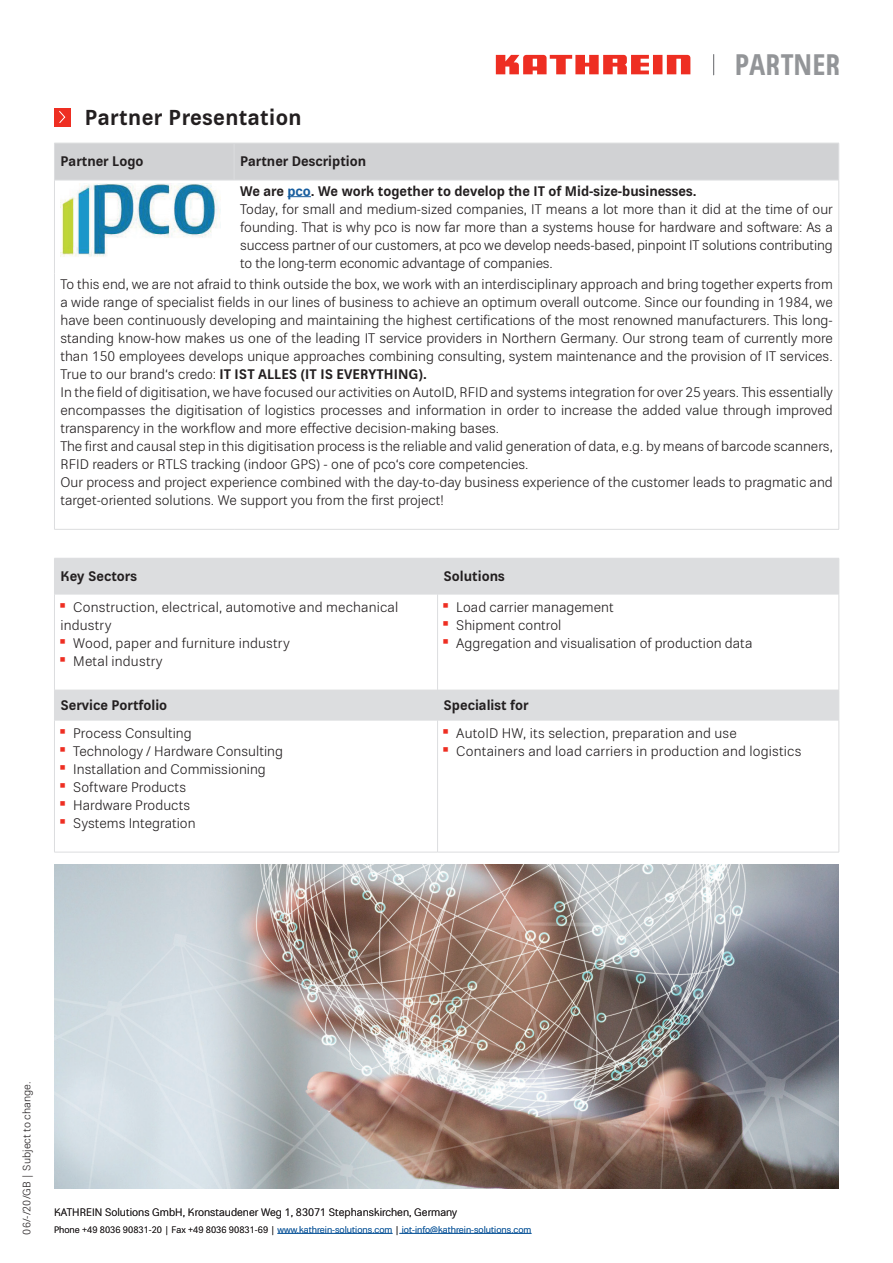
<style>
.page{position:relative;width:893px;height:1263px;background:#fff}
.page>*{position:absolute;margin:0;border:0;box-sizing:border-box;transform-origin:0 0}
.t1{font:700 condensed 29.1px "Kathrein 77";color:#939598}
.t2{font:700 21px "Kathrein Office";letter-spacing:.02em;color:#231f20}
.t3{font:13.5px/18px "Kathrein Office";color:#231f20}
.t4{font:700 13.5px/29.2px "Kathrein Office";color:#231f20}
.t5{font:10.5px "Kathrein Office";color:#231f20}
.t6{font:9px "Kathrein Office";color:#175d9e}
.s1{color:#175d9e}
.s2{font-weight:700}
.s3{font-weight:700;font-size:18px;color:#ee2e22}
.s4{color:#231f20}
</style>
<div class="page">
<svg style="left:496px;top:55px;width:194px;height:19px"></svg>
<svg style="left:713px;top:54px;width:1px;height:21px"></svg>
<img style="left:54px;top:864px;width:785px;height:18px">
<img style="left:54px;top:882px;width:785px;height:306px">
<hr style="left:278px;top:1233px;width:114px;height:1px;background:#175d9e">
<hr style="left:399px;top:1233px;width:132px;height:1px;background:#175d9e">
<div style="left:55px;top:144px;width:783px;height:36px;background:#d1d2d4"></div>
<hr style="left:54px;top:143px;width:180px;height:1px;background:#dcdddf">
<hr style="left:54px;top:143px;width:1px;height:37px;background:#dcdddf">
<hr style="left:234px;top:143px;width:605px;height:1px;background:#dcdddf">
<hr style="left:234px;top:143px;width:1px;height:37px;background:#dcdddf">
<hr style="left:838px;top:143px;width:1px;height:37px;background:#dcdddf">
<hr style="left:54px;top:180px;width:180px;height:1px;background:#dcdddf">
<hr style="left:54px;top:180px;width:1px;height:94px;background:#dcdddf">
<hr style="left:234px;top:180px;width:605px;height:1px;background:#dcdddf">
<hr style="left:838px;top:180px;width:1px;height:94px;background:#dcdddf">
<hr style="left:54px;top:274px;width:1px;height:255px;background:#dcdddf">
<hr style="left:838px;top:274px;width:1px;height:255px;background:#dcdddf">
<hr style="left:54px;top:529px;width:180px;height:1px;background:#dcdddf">
<hr style="left:234px;top:529px;width:605px;height:1px;background:#dcdddf">
<svg style="left:287px;top:196px;width:24px;height:1px"></svg>
<div style="left:54px;top:108px;width:16px;height:18px;background:#ee2e22"></div>
<svg style="left:59px;top:111px;width:6px;height:12px"></svg>
<svg style="left:55px;top:559px;width:784px;height:161px"></svg>
<hr style="left:54px;top:558px;width:384px;height:1px;background:#dcdddf">
<hr style="left:54px;top:558px;width:1px;height:36px;background:#dcdddf">
<hr style="left:438px;top:558px;width:401px;height:1px;background:#dcdddf">
<hr style="left:437px;top:558px;width:1px;height:36px;background:#dcdddf">
<hr style="left:839px;top:558px;width:1px;height:36px;background:#dcdddf">
<hr style="left:54px;top:594px;width:384px;height:1px;background:#dcdddf">
<hr style="left:54px;top:594px;width:1px;height:96px;background:#dcdddf">
<hr style="left:438px;top:594px;width:401px;height:1px;background:#dcdddf">
<hr style="left:437px;top:594px;width:1px;height:96px;background:#dcdddf">
<hr style="left:839px;top:594px;width:1px;height:96px;background:#dcdddf">
<hr style="left:54px;top:690px;width:384px;height:1px;background:#dcdddf">
<hr style="left:54px;top:690px;width:1px;height:30px;background:#dcdddf">
<hr style="left:438px;top:690px;width:401px;height:1px;background:#dcdddf">
<hr style="left:437px;top:690px;width:1px;height:30px;background:#dcdddf">
<hr style="left:839px;top:690px;width:1px;height:30px;background:#dcdddf">
<hr style="left:54px;top:720px;width:384px;height:1px;background:#dcdddf">
<hr style="left:54px;top:720px;width:1px;height:132px;background:#dcdddf">
<hr style="left:438px;top:720px;width:401px;height:1px;background:#dcdddf">
<hr style="left:437px;top:720px;width:1px;height:132px;background:#dcdddf">
<hr style="left:839px;top:720px;width:1px;height:132px;background:#dcdddf">
<hr style="left:54px;top:852px;width:384px;height:1px;background:#dcdddf">
<hr style="left:438px;top:852px;width:401px;height:1px;background:#dcdddf">
<img style="left:60px;top:183px;width:161px;height:74px">
<h2 class="t2" style="left:85px;top:103px;width:218px">Partner Presentation</h2>
<h1 class="t1" style="left:735px;top:44px;width:108px">PARTNER</h1>
<p class="t4" style="left:60px;top:147px;width:85px">Partner Logo</p>
<p class="t4" style="left:240px;top:147px;width:458px">Partner Description<br>We are <span class="s1">pco</span>. We work together to develop the IT of Mid-size-businesses.</p>
<p class="t3" style="left:240px;top:200px;width:594px;text-align:justify">Today, for small and medium-sized companies, IT means a lot more than it did at the time of our founding. That is why pco is now far more than a systems house for hardware and software: As a success partner of our customers, at pco we develop needs-based, pinpoint IT solutions contributing to the long-term economic advantage of companies.</p>
<p class="t3" style="left:60px;top:276px;width:774px">To this end, we are not afraid to think outside the box, we work with an interdisciplinary approach and bring together experts from a wide range of specialist fields in our lines of business to achieve an optimum overall outcome. Since our founding in 1984, we have been continuously developing and maintaining the highest certifications of the most renowned manufacturers. This long&shy;standing know-how makes us one of the leading IT service providers in Northern Germany. Our strong team of currently more than 150 employees develops unique approaches combining consulting, system maintenance and the provision of IT services.<br>True to our brand‘s credo: <span class="s2">IT IST ALLES (IT IS EVERYTHING).<br></span>In the field of digitisation, we have focused our activities on AutoID, RFID and systems integration for over 25 years. This essentially encompasses the digitisation of logistics processes and information in order to increase the added value through improved transparency in the workflow and more effective decision-making bases.<br>The first and causal step in this digitisation process is the reliable and valid generation of data, e.g. by means of barcode scanners, RFID readers or RTLS tracking (indoor GPS) - one of pco‘s core competencies.<br>Our process and project experience combined with the day-to-day business experience of the customer leads to pragmatic and target-oriented solutions. We support you from the first project!</p>
<p class="t4" style="left:60px;top:562px;width:78px">Key Sectors</p>
<p class="t4" style="left:444px;top:562px;width:63px">Solutions</p>
<p class="t3" style="left:60px;top:598px;width:339px"><span class="s3">▪</span>Construction, electrical, automotive and mechanical industry</p>
<p class="t3" style="left:60px;top:634px;width:231px"><span class="s3">▪</span>Wood, paper and furniture industry</p>
<p class="t3" style="left:60px;top:652px;width:104px"><span class="s3">▪</span> Metal industry</p>
<p class="t3" style="left:444px;top:598px;width:172px"><span class="s3">▪</span>Load carrier management</p>
<p class="t3" style="left:444px;top:616px;width:119px"><span class="s3">▪</span>Shipment control</p>
<p class="t3" style="left:444px;top:634px;width:310px"><span class="s3">▪</span>Aggregation and visualisation of production data</p>
<p class="t4" style="left:60px;top:690px;width:108px">Service Portfolio</p>
<p class="t4" style="left:444px;top:690px;width:86px">Specialist for</p>
<p class="t3" style="left:60px;top:724px;width:133px"><span class="s3">▪</span>Process Consulting</p>
<p class="t3" style="left:60px;top:742px;width:224px"><span class="s3">▪</span>Technology / Hardware Consulting</p>
<p class="t3" style="left:60px;top:760px;width:207px"><span class="s3">▪</span>Installation and Commissioning</p>
<p class="t3" style="left:60px;top:778px;width:127px"><span class="s3">▪</span>Software Products</p>
<p class="t3" style="left:60px;top:796px;width:131px"><span class="s3">▪</span> Hardware Products</p>
<p class="t3" style="left:60px;top:814px;width:137px"><span class="s3">▪</span>Systems Integration</p>
<p class="t3" style="left:444px;top:724px;width:295px"><span class="s3">▪</span>AutoID HW, its selection, preparation and use</p>
<p class="t3" style="left:444px;top:742px;width:359px"><span class="s3">▪</span>Containers and load carriers in production and logistics</p>
<p class="t5" style="left:20px;top:1234px;width:155px;rotate:-90deg">06/-/20/GB | Subject to change.</p>
<p class="t5" style="left:54px;top:1205px;width:405px">KATHREIN Solutions GmbH, Kronstaudener Weg 1, 83071 Stephanskirchen, Germany</p>
<p class="t6" style="left:54px;top:1223px;width:479px"><span class="s4">Phone +49 8036 90831-20 | Fax +49 8036 90831-69 |</span> www.kathrein-solutions.com <span class="s4">|</span> iot-info@kathrein-solutions.com</p>
</div>
